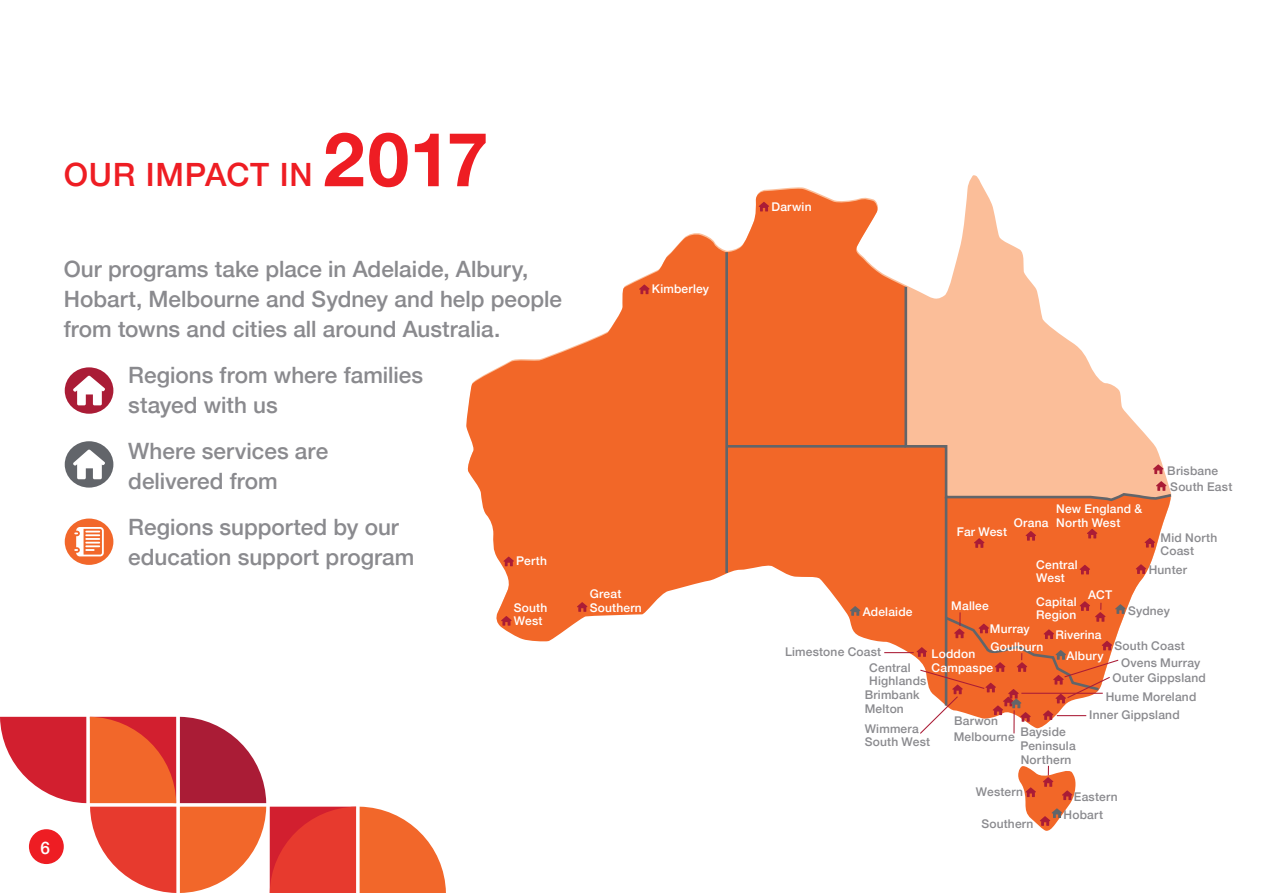
<style>
.page{position:relative;width:1263px;height:893px;background:#fff}
.page>*{position:absolute;margin:0;border:0;box-sizing:border-box;transform-origin:0 0}
.t1{font:700 75px "Helvetica Neue";color:#ee1d23}
.t2{font:500 32.1px "Helvetica Neue";letter-spacing:.02em;color:#ee1d23}
.t3{font:500 22.5px/30.2px "Helvetica Neue";color:#8a8a8e}
.t4{font:500 17.25px "Helvetica Neue";color:#fff}
.t5{font:500 12px/13.5px "Helvetica Neue";letter-spacing:.015em;color:#8a8a8e}
.t6{font:500 12px/13.5px "Helvetica Neue";letter-spacing:.015em;color:#fff}
</style>
<div class="page">
<div style="left:65px;top:518px;width:48px;height:47px;background:#f2672a;border-radius:50%"></div>
<div style="left:65px;top:367px;width:48px;height:47px;background:#aa1c36;border-radius:50%"></div>
<div style="left:65px;top:441px;width:48px;height:47px;background:#62656a;border-radius:50%"></div>
<svg style="left:74px;top:527px;width:30px;height:29px"></svg>
<svg style="left:73px;top:376px;width:32px;height:29px"></svg>
<svg style="left:73px;top:449px;width:32px;height:30px"></svg>
<svg style="left:466px;top:188px;width:704px;height:470px;fill:#f26728"></svg>
<svg style="left:903px;top:284px;width:269px;height:218px"></svg>
<hr style="left:727px;top:445px;width:179px;height:3px;background:#61656a">
<hr style="left:725px;top:252px;width:3px;height:321px;background:#61656a">
<hr style="left:945px;top:497px;width:2px;height:208px;background:#61656a">
<svg style="left:1080px;top:565px;width:10px;height:9px"></svg>
<svg style="left:974px;top:538px;width:10px;height:10px"></svg>
<svg style="left:850px;top:606px;width:10px;height:10px"></svg>
<svg style="left:1153px;top:464px;width:10px;height:10px"></svg>
<svg style="left:1156px;top:481px;width:10px;height:10px"></svg>
<svg style="left:759px;top:202px;width:10px;height:9px"></svg>
<svg style="left:639px;top:284px;width:10px;height:10px"></svg>
<svg style="left:503px;top:557px;width:11px;height:9px"></svg>
<svg style="left:501px;top:616px;width:11px;height:10px"></svg>
<svg style="left:577px;top:602px;width:10px;height:10px"></svg>
<svg style="left:1025px;top:531px;width:11px;height:10px"></svg>
<svg style="left:1087px;top:529px;width:10px;height:9px"></svg>
<svg style="left:1136px;top:564px;width:10px;height:10px"></svg>
<svg style="left:1144px;top:538px;width:11px;height:10px"></svg>
<hr style="left:884px;top:652px;width:30px;height:1px;background:#aa1c36">
<svg style="left:1018px;top:765px;width:57px;height:66px"></svg>
<svg style="left:916px;top:601px;width:210px;height:133px"></svg>
<svg style="left:0;top:717px;width:446px;height:176px"></svg>
<h2 class="t2" style="left:64px;top:149px;width:250px">OUR IMPACT IN</h2>
<h1 class="t1" style="left:323px;top:113px;width:167px">2017</h1>
<h3 class="t3" style="left:64px;top:252px;width:500px">Our programs take place in Adelaide, Albury,<br>Hobart, Melbourne and Sydney and help people from towns and cities all around Australia.</h3>
<h3 class="t3" style="left:128px;top:358px;width:296px">Regions from where families stayed with us</h3>
<h3 class="t3" style="left:128px;top:434px;width:201px">Where services are delivered from</h3>
<h3 class="t3" style="left:128px;top:510px;width:288px">Regions supported by our education support program</h3>
<p class="t6" style="left:516px;top:553px;width:32px">Perth</p>
<p class="t6" style="left:514px;top:600px;width:35px">South<br>West</p>
<p class="t6" style="left:652px;top:281px;width:59px">Kimberley</p>
<p class="t6" style="left:590px;top:586px;width:54px">Great<br>Southern</p>
<h3 class="t4" style="left:40px;top:834px;width:11px">6</h3>
<p class="t6" style="left:771px;top:199px;width:42px">Darwin</p>
<p class="t6" style="left:1014px;top:514px;width:36px">Orana</p>
<p class="t6" style="left:957px;top:524px;width:52px">Far West</p>
<p class="t6" style="left:1056px;top:501px;width:88px">New England &amp;<br>North West</p>
<p class="t5" style="left:1167px;top:461px;width:67px;line-height:16.8px">Brisbane<br>South East</p>
<p class="t5" style="left:1160px;top:530px;width:58px">Mid North<br>Coast</p>
<p class="t6" style="left:1036px;top:557px;width:43px">Central<br>West</p>
<p class="t5" style="left:1149px;top:562px;width:40px">Hunter</p>
<p class="t6" style="left:1088px;top:587px;width:25px">ACT</p>
<p class="t6" style="left:1036px;top:594px;width:42px">Capital<br>Region</p>
<p class="t6" style="left:951px;top:598px;width:39px">Mallee</p>
<p class="t6" style="left:932px;top:646px;width:63px">Loddon<br>Campaspe</p>
<p class="t5" style="left:1128px;top:603px;width:43px">Sydney</p>
<p class="t6" style="left:863px;top:604px;width:51px">Adelaide</p>
<p class="t6" style="left:990px;top:621px;width:41px">Murray</p>
<p class="t6" style="left:1055px;top:623px;width:50px;line-height:21.1px;text-align:right">Riverina<br>Albury</p>
<p class="t5" style="left:1114px;top:638px;width:72px">South Coast</p>
<p class="t6" style="left:990px;top:639px;width:54px">Goulburn</p>
<p class="t5" style="left:785px;top:644px;width:98px">Limestone Coast</p>
<p class="t5" style="left:1121px;top:655px;width:81px">Ovens Murray</p>
<p class="t5" style="left:869px;top:660px;width:59px">Central<br>Highlands</p>
<p class="t5" style="left:1112px;top:670px;width:95px">Outer Gippsland</p>
<p class="t5" style="left:865px;top:687px;width:56px">Brimbank<br>Melton</p>
<p class="t5" style="left:865px;top:720px;width:67px">Wimmera<br>South West</p>
<p class="t5" style="left:954px;top:713px;width:46px">Barwon</p>
<p class="t5" style="left:1020px;top:724px;width:57px">Bayside<br>Peninsula</p>
<p class="t5" style="left:954px;top:729px;width:63px">Melbourne</p>
<p class="t5" style="left:1089px;top:687px;width:109px;line-height:18.1px;text-indent:17px">Hume Moreland<br>Inner Gippsland</p>
<p class="t5" style="left:1021px;top:752px;width:52px">Northern</p>
<p class="t5" style="left:976px;top:784px;width:48px">Western</p>
<p class="t5" style="left:981px;top:815px;width:54px">Southern</p>
<p class="t5" style="left:1074px;top:789px;width:45px">Eastern</p>
<p class="t5" style="left:1063px;top:807px;width:41px">Hobart</p>
</div>
